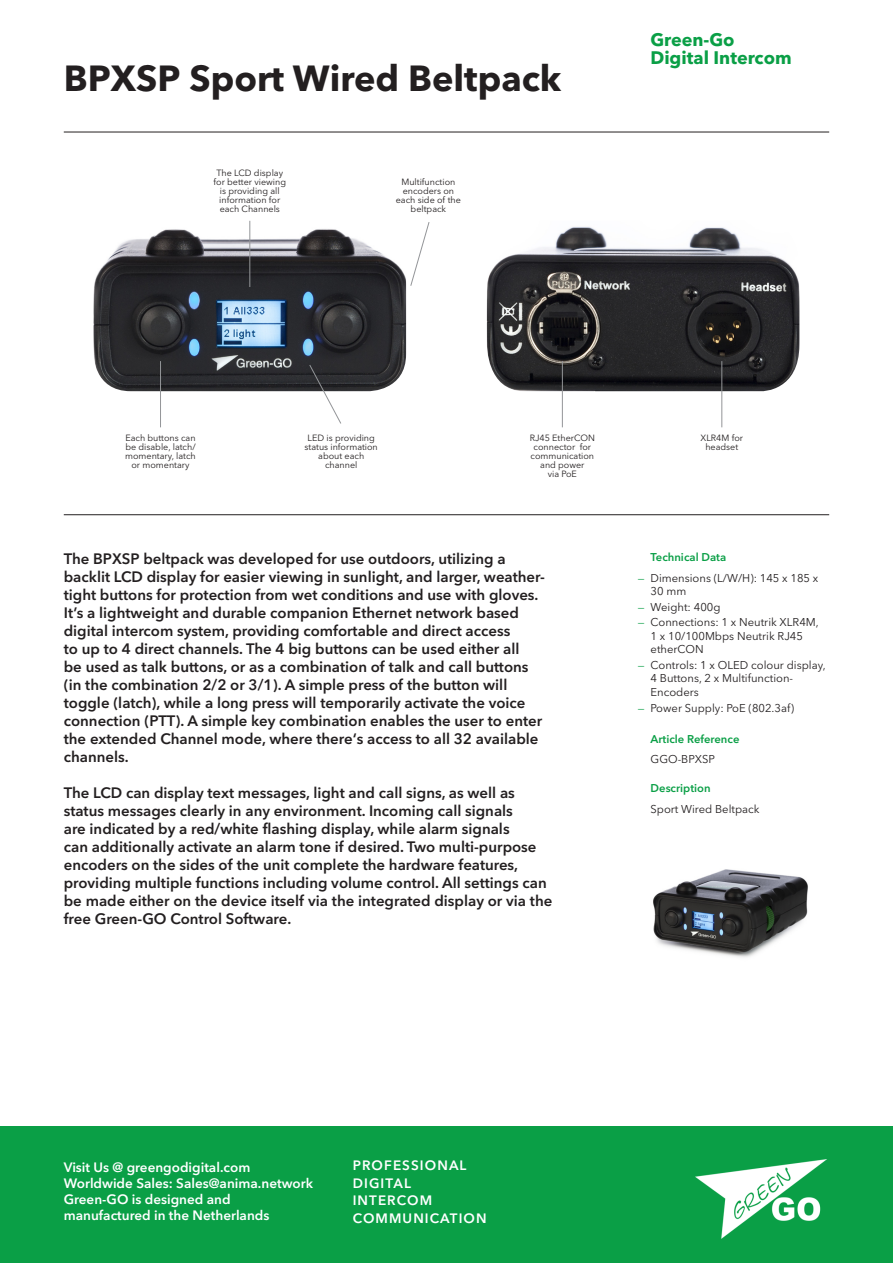
<style>
.page{position:relative;width:893px;height:1263px;background:#fff}
.page>*{position:absolute;margin:0;border:0;box-sizing:border-box;transform-origin:0 0}
.t1{font:700 36px "Avenir Next LT Pro";color:#231f20}
.t2{font:700 18px/18px "Avenir Next LT Pro";color:#0a9f46}
.t3{font:600 15px/18px "Avenir Next LT Pro";color:#231f20}
.t4{font:600 13.5px/16.2px "Avenir Next LT Pro";color:#fff}
.t5{font:600 13.5px/17.4px "Avenir Next LT Pro";letter-spacing:.08em;color:#fff}
.t6{font:11.25px/13.5px "Avenir Next LT Pro";color:#231f20}
.t7{font:600 11.25px "Avenir Next LT Pro";color:#0a9f46}
.t8{font:9px/9px "Avenir Next LT Pro";color:#231f20;text-align:center}
.s1{color:#0a9f46}
</style>
<div class="page">
<div style="left:0;top:1127px;width:893px;height:136px;background:#0a9f46"></div>
<hr style="left:64px;top:514px;width:765px;height:1px;background:#231f20">
<hr style="left:64px;top:132px;width:765px;height:1px;background:#231f20">
<img style="left:94px;top:224px;width:312px;height:167px">
<img style="left:487px;top:227px;width:312px;height:164px">
<hr style="left:160px;top:361px;width:1px;height:66px;background:#939598">
<hr style="left:562px;top:361px;width:1px;height:66px;background:#939598">
<hr style="left:721px;top:361px;width:1px;height:66px;background:#939598">
<svg style="left:308px;top:364px;width:34px;height:60px"></svg>
<hr style="left:249px;top:221px;width:1px;height:66px;background:#939598">
<img style="left:695px;top:1159px;width:132px;height:80px">
<svg style="left:410px;top:222px;width:20px;height:64px"></svg>
<img style="left:653px;top:869px;width:155px;height:89px">
<h1 class="t1" style="left:64px;top:56px;width:499px">BPXSP Sport Wired Beltpack</h1>
<p class="t8" style="left:214px;top:169px;width:74px">The LCD display for better viewing is providing all information for each Channels</p>
<p class="t8" style="left:396px;top:178px;width:67px">Multifunction encoders on each side of the beltpack</p>
<p class="t2" style="left:650px;top:30px;width:143px">Green-Go<br>Digital Intercom</p>
<p class="t8" style="left:125px;top:433px;width:72px">Each buttons can be disable, latch/ momentary, latch or momentary</p>
<p class="t8" style="left:530px;top:433px;width:67px">RJ45 EtherCON connector for communication and power<br>via PoE</p>
<p class="t8" style="left:700px;top:433px;width:44px">XLR4M for headset</p>
<p class="t8" style="left:305px;top:433px;width:75px">LED is providing status information about each channel</p>
<p class="t3" style="left:64px;top:550px;width:483px">The BPXSP beltpack was developed for use outdoors, utilizing a backlit LCD display for easier viewing in sunlight, and larger, weather&shy;tight buttons for protection from wet conditions and use with gloves.<br>It’s a lightweight and durable companion Ethernet network based digital intercom system, providing comfortable and direct access<br>to up to 4 direct channels. The 4 big buttons can be used either all<br>be used as talk buttons, or as a combination of talk and call buttons (in the combination 2/2 or 3/1). A simple press of the button will toggle (latch), while a long press will temporarily activate the voice connection (PTT). A simple key combination enables the user to enter the extended Channel mode, where there‘s access to all 32 available channels.</p>
<p class="t3" style="left:64px;top:784px;width:490px">The LCD can display text messages, light and call signs, as well as status messages clearly in any environment. Incoming call signals<br>are indicated by a red/white flashing display, while alarm signals<br>can additionally activate an alarm tone if desired. Two multi-purpose encoders on the sides of the unit complete the hardware features, providing multiple functions including volume control. All settings can be made either on the device itself via the integrated display or via the free Green-GO Control Software.</p>
<p class="t7" style="left:651px;top:550px;width:77px">Technical Data</p>
<p class="t6" style="left:651px;top:571px;width:169px;text-indent:-13px"><span class="s1">—</span> Dimensions (L/W/H): 145 x 185 x<br>30 mm</p>
<p class="t6" style="left:638px;top:600px;width:84px"><span class="s1">—</span> Weight: 400g</p>
<p class="t6" style="left:651px;top:616px;width:170px;text-indent:-13px"><span class="s1">—</span> Connections: 1 x Neutrik XLR4M,<br>1 x 10/100Mbps Neutrik RJ45 etherCON</p>
<p class="t6" style="left:651px;top:658px;width:177px;text-indent:-13px"><span class="s1">—</span> Controls: 1 x OLED colour display,<br>4 Buttons, 2 x Multifunction-<br>Encoders</p>
<p class="t6" style="left:638px;top:701px;width:158px"><span class="s1">—</span> Power Supply: PoE (802.3af)</p>
<p class="t7" style="left:651px;top:732px;width:90px">Article Reference</p>
<p class="t6" style="left:651px;top:752px;width:66px">GGO-BPXSP</p>
<p class="t7" style="left:651px;top:781px;width:62px">Description</p>
<p class="t6" style="left:651px;top:802px;width:111px">Sport Wired Beltpack</p>
<p class="t4" style="left:64px;top:1159px;width:251px">Visit Us @ greengodigital.com<br>Worldwide Sales: Sales@anima.network<br>Green-GO is designed and manufactured in the Netherlands</p>
<p class="t5" style="left:353px;top:1156px;width:135px">PROFESSIONAL<br>DIGITAL<br>INTERCOM<br>COMMUNICATION</p>
</div>
